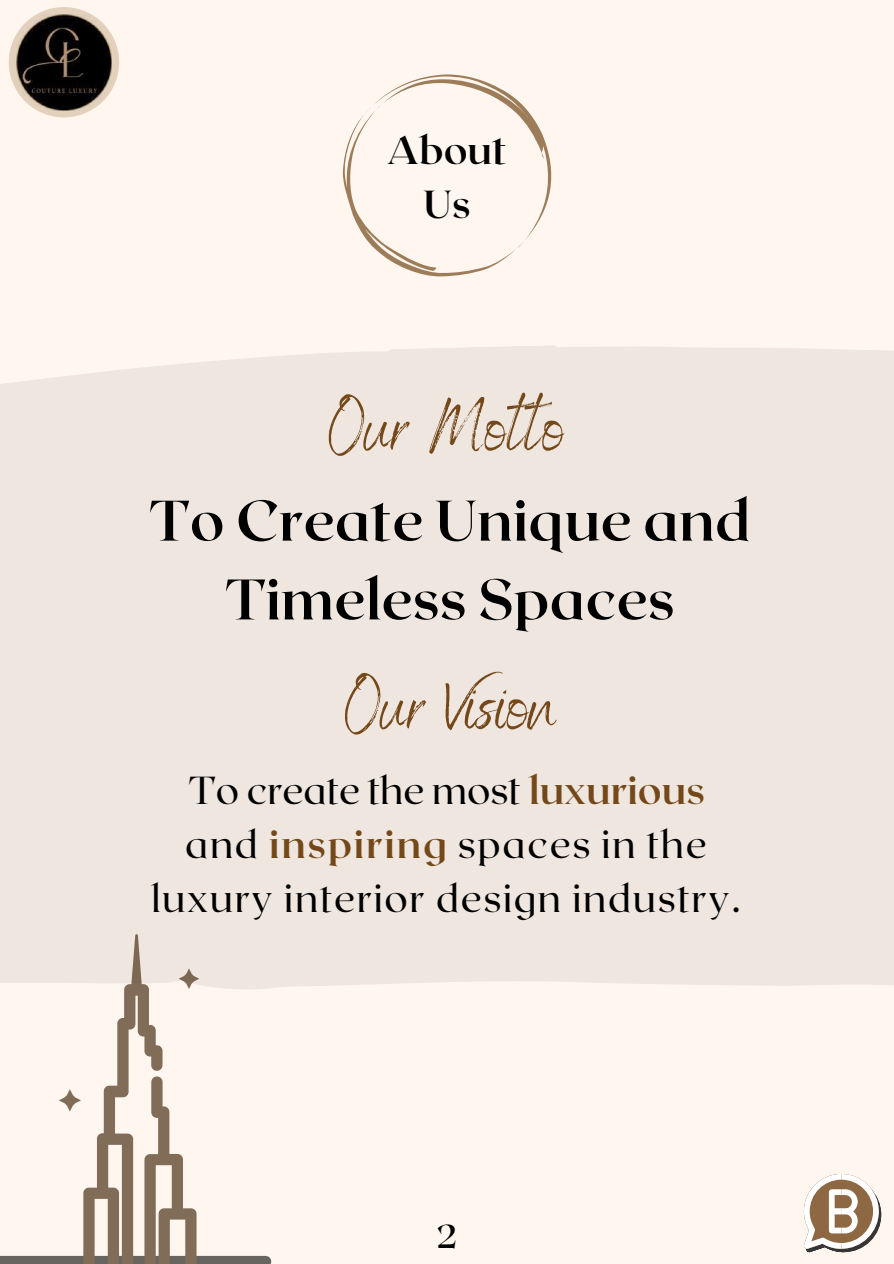
<style>
.page{position:relative;width:894px;height:1264px;background:#fff}
.page>*{position:absolute;margin:0;border:0;box-sizing:border-box;transform-origin:0 0}
.t1{font:75px "Benedict";color:#744819}
.t2{font:700 57px/78.8px "Roxborough CF";color:#000;text-align:center}
.t3{font:39px/54px "Roxborough CF";letter-spacing:.045em;color:#000;text-align:center}
.t4{font:700 39px/54px "Roxborough CF";color:#000;text-align:center}
.t5{font:700 33px "Roxborough CF";color:#000}
.s1{font-weight:700;color:#744819}
</style>
<div class="page">
<div style="left:0;top:0;width:893px;height:1263px;background:#fff7ef"></div>
<div style="left:0;top:345px;width:893px;height:644px;background:#eee6df"></div>
<svg style="left:803px;top:1174px;width:77px;height:78px"></svg>
<svg style="left:9px;top:7px;width:110px;height:110px"></svg>
<img style="left:16px;top:14px;width:96px;height:96px">
<div style="left:1px;top:1255px;width:264px;height:8px;background:#686561"></div>
<svg style="left:59px;top:934px;width:140px;height:329px"></svg>
<svg style="left:343px;top:74px;width:209px;height:202px"></svg>
<p class="t4" style="left:386px;top:122px;width:122px">About<br>Us</p>
<h1 class="t1" style="left:328px;top:378px;width:237px">Our Motto</h1>
<h2 class="t2" style="left:149px;top:478px;width:602px">To Create Unique and<br>Timeless Spaces</h2>
<h1 class="t1" style="left:345px;top:657px;width:212px">Our Vision</h1>
<p class="t3" style="left:151px;top:761px;width:590px">To create the most <span class="s1">luxurious </span>and <span class="s1">inspiring</span> spaces in the luxury interior design industry.</p>
<p class="t5" style="left:436px;top:1214px;width:22px">2</p>
</div>
